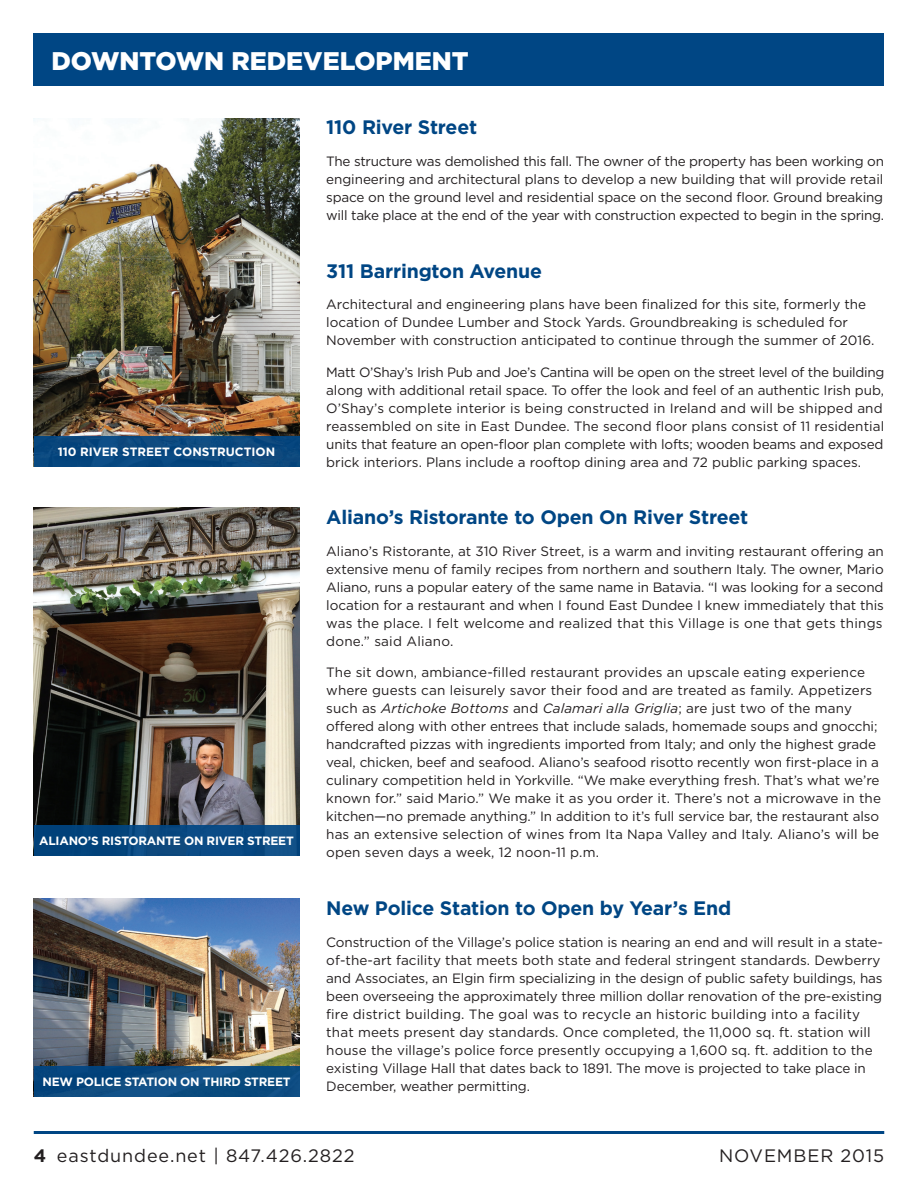
<style>
.page{position:relative;width:918px;height:1188px;background:#fff}
.page>*{position:absolute;margin:0;border:0;box-sizing:border-box;transform-origin:0 0}
.t1{font:900 25.5px "Gotham";color:#fff}
.Body{font:700 19.5px "Gotham";letter-spacing:-.01em;color:#004684}
.t2{font:18px "Gotham";letter-spacing:.05em;color:#231f20}
.Body-2{font:13.5px/18px "Gotham";letter-spacing:-.01em;color:#231f20}
.Body-3{font:700 12px "Gotham";letter-spacing:-.02em;color:#fff}
.Body-4{font:700 12px "Gotham";color:#fff}
.s1{font-style:italic}
.s2{font-weight:700}
</style>
<div class="page">
<div style="left:34px;top:34px;width:850px;height:52px;background:#004684"></div>
<hr style="left:34px;top:1131px;width:850px;height:3px;background:#004684">
<img style="left:34px;top:508px;width:265px;height:317px">
<img style="left:34px;top:119px;width:265px;height:317px">
<div style="left:34px;top:436px;width:265px;height:31px;background:#0a487e"></div>
<div style="left:34px;top:825px;width:265px;height:31px;background:#09487e"></div>
<img style="left:34px;top:899px;width:265px;height:167px">
<div style="left:34px;top:1066px;width:265px;height:31px;background:#0a4a7e"></div>
<p class="t1" style="left:51px;top:43px;width:419px">DOWNTOWN REDEVELOPMENT</p>
<p class="Body-4" style="left:58px;top:444px;width:219px">110 RIVER STREET CONSTRUCTION</p>
<p class="Body-3" style="left:39px;top:833px;width:256px">ALIANO’S RISTORANTE ON RIVER STREET</p>
<p class="Body-3" style="left:42px;top:1074px;width:250px">NEW POLICE STATION ON THIRD STREET</p>
<p class="Body" style="left:326px;top:115px;width:153px">110 River Street</p>
<p class="Body-2" style="left:326px;top:152px;width:560px;text-align:justify">The structure was demolished this fall. The owner of the property has been working on engineering and architectural plans to develop a new building that will provide retail space on the ground level and residential space on the second floor. Ground breaking will take place at the end of the year with construction expected to begin in the spring.</p>
<p class="Body" style="left:326px;top:258px;width:217px">311 Barrington Avenue</p>
<p class="Body-2" style="left:326px;top:295px;width:550px">Architectural and engineering plans have been finalized for this site, formerly the location of Dundee Lumber and Stock Yards. Groundbreaking is scheduled for<br>November with construction anticipated to continue through the summer of 2016.</p>
<p class="Body-2" style="left:326px;top:363px;width:560px">Matt O’Shay’s Irish Pub and Joe’s Cantina will be open on the street level of the building along with additional retail space. To offer the look and feel of an authentic Irish pub, O’Shay’s complete interior is being constructed in Ireland and will be shipped and reassembled on site in East Dundee. The second floor plans consist of 11 residential units that feature an open-floor plan complete with lofts; wooden beams and exposed brick interiors. Plans include a rooftop dining area and 72 public parking spaces.</p>
<p class="Body" style="left:326px;top:505px;width:424px">Aliano’s Ristorante to Open On River Street</p>
<p class="Body-2" style="left:326px;top:542px;width:559px;text-align:justify">Aliano’s Ristorante, at 310 River Street, is a warm and inviting restaurant offering an extensive menu of family recipes from northern and southern Italy. The owner, Mario Aliano, runs a popular eatery of the same name in Batavia. “I was looking for a second location for a restaurant and when I found East Dundee I knew immediately that this was the place. I felt welcome and realized that this Village is one that gets things done.” said Aliano.</p>
<p class="Body-2" style="left:326px;top:663px;width:556px">The sit down, ambiance-filled restaurant provides an upscale eating experience where guests can leisurely savor their food and are treated as family. Appetizers such as <span class="s1">Artichoke Bottoms</span> and <span class="s1">Calamari alla Griglia</span>; are just two of the many offered along with other entrees that include salads, homemade soups and gnocchi; handcrafted pizzas with ingredients imported from Italy; and only the highest grade veal, chicken, beef and seafood. Aliano’s seafood risotto recently won first-place in a culinary competition held in Yorkville. “We make everything fresh. That’s what we’re known for.” said Mario.” We make it as you order it. There’s not a microwave in the kitchen—no premade anything.” In addition to it’s full service bar, the restaurant also has an extensive selection of wines from Ita Napa Valley and Italy. Aliano’s will be open seven days a week, 12 noon-11 p.m.</p>
<p class="Body" style="left:326px;top:895px;width:407px">New Police Station to Open by Year’s End</p>
<p class="Body-2" style="left:326px;top:933px;width:558px">Construction of the Village’s police station is nearing an end and will result in a state&shy;of-the-art facility that meets both state and federal stringent standards. Dewberry and Associates, an Elgin firm specializing in the design of public safety buildings, has been overseeing the approximately three million dollar renovation of the pre-existing fire district building. The goal was to recycle an historic building into a facility that meets present day standards. Once completed, the 11,000 sq. ft. station will house the village’s police force presently occupying a 1,600 sq. ft. addition to the existing Village Hall that dates back to 1891. The move is projected to take place in December, weather permitting.</p>
<p class="t2" style="left:34px;top:1144px;width:322px"><span class="s2">4</span> eastdundee.net | 847.426.2822</p>
<p class="t2" style="left:719px;top:1144px;width:167px">NOVEMBER 2015</p>
</div>
